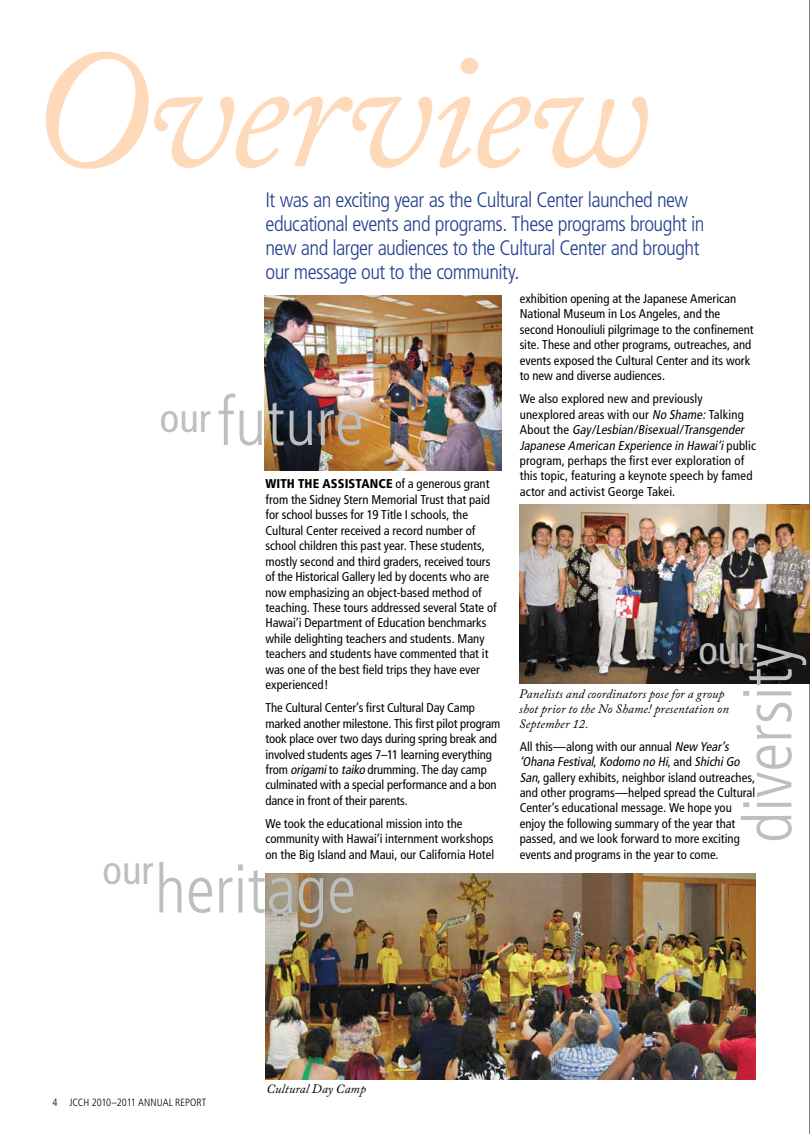
<style>
.page{position:relative;width:810px;height:1134px;background:#fff}
.page>*{position:absolute;margin:0;border:0;box-sizing:border-box;transform-origin:0 0}
.t1{font:italic 167.4px "Adobe Caslon Pro";letter-spacing:-.02em;color:#fedabb}
.t2{font:300 condensed 67.5px "Frutiger";color:#bcbec0}
.t3{font:condensed 40.5px "Frutiger";color:#bcbec0}
.t4{font:300 condensed 21px/24px "Frutiger";letter-spacing:-.03em;color:#25408f}
.t5{font:condensed 12.75px/15.5px "Frutiger";color:#000}
.t6{font:italic 12.75px/15px "Adobe Caslon Pro";letter-spacing:.01em;color:#000}
.t7{font:900 condensed 12.75px "Frutiger";color:#000}
.t8{font:300 condensed 10.5px "Frutiger";color:#000}
.s1{font-style:italic}
</style>
<div class="page">
<svg style="left:809px;top:0;width:1px;height:1134px"></svg>
<img style="left:265px;top:873px;width:491px;height:207px">
<img style="left:265px;top:295px;width:237px;height:176px">
<img style="left:519px;top:505px;width:291px;height:179px">
<h1 class="t1" style="left:29px;top:11px;width:621px">Overview</h1>
<h3 class="t4" style="left:266px;top:188px;width:440px">It was an exciting year as the Cultural Center launched new educational events and programs. These programs brought in new and larger audiences to the Cultural Center and brought our message out to the community.</h3>
<h2 class="t2" style="left:160px;top:383px;width:205px"><sup>our</sup> future</h2>
<p class="t5" style="left:265px;top:476px;width:233px;text-indent:130px">of a generous grant from the Sidney Stern Memorial Trust that paid for school busses for 19 Title I schools, the Cultural Center received a record number of school children this past year. These students, mostly second and third graders, received tours of the Historical Gallery led by docents who are now emphasizing an object-based method of teaching. These tours addressed several State of Hawai‘i Department of Education benchmarks while delighting teachers and students. Many teachers and students have commented that it was one of the best field trips they have ever experienced!</p>
<p class="t5" style="left:265px;top:700px;width:236px">The Cultural Center’s first Cultural Day Camp marked another milestone. This first pilot program took place over two days during spring break and involved students ages 7–11 learning everything from <span class="s1">origami</span>to <span class="s1">taiko</span> drumming. The day camp culminated with a special performance and a bon dance in front of their parents.</p>
<p class="t5" style="left:265px;top:816px;width:230px">We took the educational mission into the community with Hawai‘i internment workshops on the Big Island and Maui, our California Hotel</p>
<p class="t7" style="left:266px;top:476px;width:41px">WITH THE</p>
<p class="t7" style="left:322px;top:476px;width:8px">ASSISTANCE</p>
<h2 class="t2" style="left:155px;top:851px;width:203px">heritage</h2>
<h3 class="t3" style="left:103px;top:846px;width:53px">our</h3>
<p class="t5" style="left:520px;top:291px;width:235px">exhibition opening at the Japanese American National Museum in Los Angeles, and the second Honouliuli pilgrimage to the confinement site. These and other programs, outreaches, and events exposed the Cultural Center and its work to new and diverse audiences.</p>
<p class="t5" style="left:520px;top:391px;width:238px">We also explored new and previously unexplored areas with our <span class="s1">No Shame:</span>Talking<br>A b o u t t h e <span class="s1">Gay/Lesbian/Bisexual/Transgender Japanese American Experience in Hawai‘i</span>p u b l i c program, perhaps the first ever exploration of this topic, featuring a keynote speech by famed actor and activist George Takei.</p>
<h2 class="t2" style="left:730px;top:843px;width:202px;rotate:-90deg">diversity</h2>
<h3 class="t3" style="left:698px;top:627px;width:53px">our</h3>
<p class="t6" style="left:519px;top:686px;width:211px">Panelists and coordinators pose for a group shot prior to the No Shame! presentation on<br>September 12.</p>
<p class="t5" style="left:520px;top:739px;width:237px">All this—along with our annual <span class="s1">New Year’s ‘Ohana Festival</span>, <span class="s1">Kodomo no Hi</span>, a n d <span class="s1">ShichiGo San</span>, gallery exhibits, neighbor island outreaches, and other programs—helped spread the Cultural Center’s educational message. We hope you enjoy the following summary of the year that passed, and we look forward to more exciting events and programs in the year to come.</p>
<p class="t8" style="left:52px;top:1096px;width:155px">4 JCCH 2010–2011 Annual Report</p>
<p class="t6" style="left:266px;top:1081px;width:101px">Cultural Day Camp</p>
</div>
